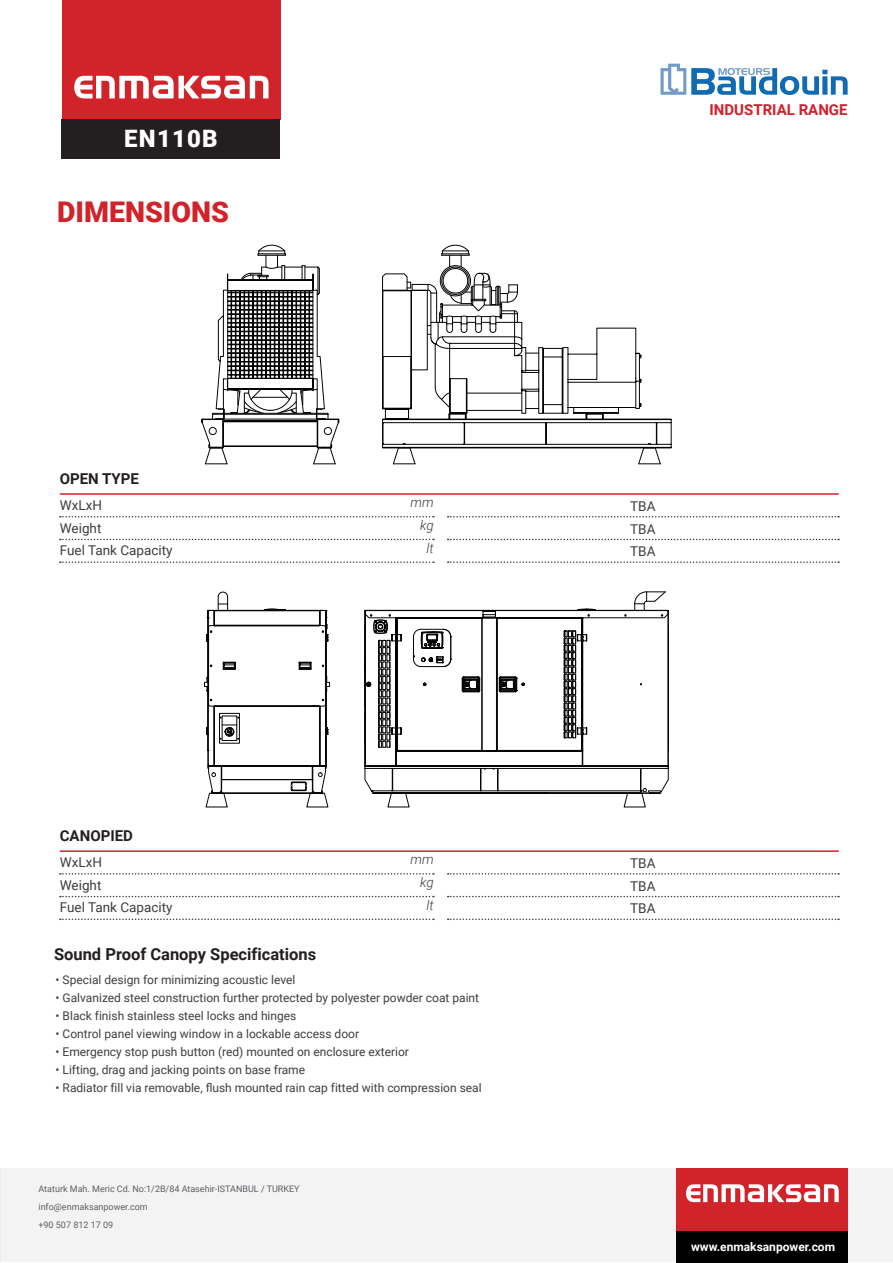
<style>
.page{position:relative;width:893px;height:1263px;background:#fff}
.page>*{position:absolute;margin:0;border:0;box-sizing:border-box;transform-origin:0 0}
.t1{font:900 28.5px "Roboto";color:#d1232a}
.t2{font:900 24px "Roboto";letter-spacing:.05em;color:#fff}
.t3{font:700 16.5px "Roboto";color:#231f20}
.t4{font:700 15px "Roboto";color:#231f20}
.t5{font:700 15px "Roboto";color:#d31f2c}
.t6{font:13.5px/22.6px "Roboto";color:#3e3e3f}
.t7{font:italic 300 13.5px/22.8px "Roboto";color:#3e3e3f;text-align:right}
.t8{font:12px "Roboto";color:#3e3e3f}
.t9{font:700 12px "Roboto";color:#fff}
.t10{font:9px/18px "Roboto";color:#5d6065}
</style>
<div class="page">
<div style="left:62px;top:0;width:218px;height:119px;background:#d1232a"></div>
<svg style="left:74px;top:76px;width:195px;height:22px"></svg>
<div style="left:62px;top:119px;width:218px;height:40px;background:#231f20"></div>
<hr style="left:60px;top:493px;width:779px;height:2px;background:#d1232a">
<hr style="left:60px;top:850px;width:779px;height:2px;background:#d1232a">
<svg style="left:60px;top:516px;width:374px;height:1px"></svg>
<svg style="left:60px;top:873px;width:374px;height:2px"></svg>
<svg style="left:448px;top:516px;width:391px;height:1px"></svg>
<svg style="left:448px;top:873px;width:391px;height:2px"></svg>
<svg style="left:60px;top:539px;width:374px;height:1px"></svg>
<svg style="left:60px;top:896px;width:374px;height:1px"></svg>
<svg style="left:448px;top:539px;width:391px;height:1px"></svg>
<svg style="left:448px;top:896px;width:391px;height:1px"></svg>
<svg style="left:60px;top:561px;width:374px;height:2px"></svg>
<svg style="left:60px;top:918px;width:374px;height:2px"></svg>
<svg style="left:448px;top:561px;width:391px;height:2px"></svg>
<svg style="left:448px;top:918px;width:391px;height:2px"></svg>
<svg style="left:518px;top:354px;width:143px;height:110px"></svg>
<div style="left:382px;top:419px;width:289px;height:4px;border:1px solid #040503"></div>
<div style="left:382px;top:419px;width:289px;height:1px;border:1px solid #040503"></div>
<div style="left:382px;top:444px;width:289px;height:4px;border:1px solid #040503"></div>
<svg style="left:671px;top:423px;width:1px;height:21px"></svg>
<svg style="left:656px;top:422px;width:1px;height:23px"></svg>
<svg style="left:382px;top:245px;width:259px;height:200px"></svg>
<svg style="left:339px;top:284px;width:179px;height:180px"></svg>
<svg style="left:201px;top:245px;width:138px;height:219px"></svg>
<svg style="left:218px;top:591px;width:10px;height:6px"></svg>
<svg style="left:204px;top:603px;width:126px;height:204px"></svg>
<svg style="left:364px;top:592px;width:305px;height:215px"></svg>
<div style="left:0;top:1168px;width:893px;height:94px;background:#f4f3f3"></div>
<hr style="left:0;top:1168px;width:1px;height:94px;background:#c7c5c5">
<div style="left:676px;top:1168px;width:172px;height:94px;background:#d1232a"></div>
<div style="left:676px;top:1231px;width:172px;height:32px;background:#000"></div>
<svg style="left:686px;top:1184px;width:153px;height:18px"></svg>
<svg style="left:660px;top:64px;width:188px;height:31px"></svg>
<h2 class="t2" style="left:124px;top:121px;width:95px">EN110B</h2>
<h1 class="t1" style="left:57px;top:192px;width:173px">DIMENSIONS</h1>
<p class="t4" style="left:60px;top:468px;width:81px">OPEN TYPE</p>
<p class="t6" style="left:60px;top:493px;width:114px">WxLxH<br>Weight<br>Fuel Tank Capacity</p>
<p class="t4" style="left:60px;top:825px;width:75px">CANOPIED</p>
<p class="t6" style="left:60px;top:850px;width:114px">WxLxH<br>Weight<br>Fuel Tank Capacity</p>
<p class="t7" style="left:410px;top:491px;width:25px">mm kg lt</p>
<p class="t7" style="left:410px;top:848px;width:25px">mm kg lt</p>
<h3 class="t3" style="left:54px;top:943px;width:264px">Sound Proof Canopy Specifications</h3>
<p class="t8" style="left:56px;top:972px;width:241px">• Special design for minimizing acoustic level</p>
<p class="t8" style="left:56px;top:990px;width:425px">• Galvanized steel construction further protected by polyester powder coat paint</p>
<p class="t8" style="left:56px;top:1008px;width:242px">• Black finish stainless steel locks and hinges</p>
<p class="t8" style="left:56px;top:1026px;width:305px">• Control panel viewing window in a lockable access door</p>
<p class="t8" style="left:56px;top:1044px;width:355px">• Emergency stop push button (red) mounted on enclosure exterior</p>
<p class="t8" style="left:56px;top:1062px;width:251px">• Lifting, drag and jacking points on base frame</p>
<p class="t8" style="left:56px;top:1080px;width:428px">• Radiator fill via removable, flush mounted rain cap fitted with compression seal</p>
<p class="t10" style="left:38px;top:1180px;width:263px">Ataturk Mah. Meric Cd. No:1/2B/84 Atasehir-ISTANBUL / TURKEY info@enmaksanpower.com<br>+90 507 812 17 09</p>
<p class="t5" style="left:710px;top:100px;width:140px">INDUSTRIAL RANGE</p>
<p class="t6" style="left:630px;top:494px;width:27px">TBA</p>
<p class="t6" style="left:630px;top:517px;width:27px">TBA</p>
<p class="t6" style="left:630px;top:540px;width:27px">TBA</p>
<p class="t6" style="left:630px;top:851px;width:27px">TBA</p>
<p class="t6" style="left:630px;top:874px;width:27px">TBA</p>
<p class="t6" style="left:630px;top:897px;width:27px">TBA</p>
<p class="t9" style="left:691px;top:1238px;width:146px">www.enmaksanpower.com</p>
</div>
